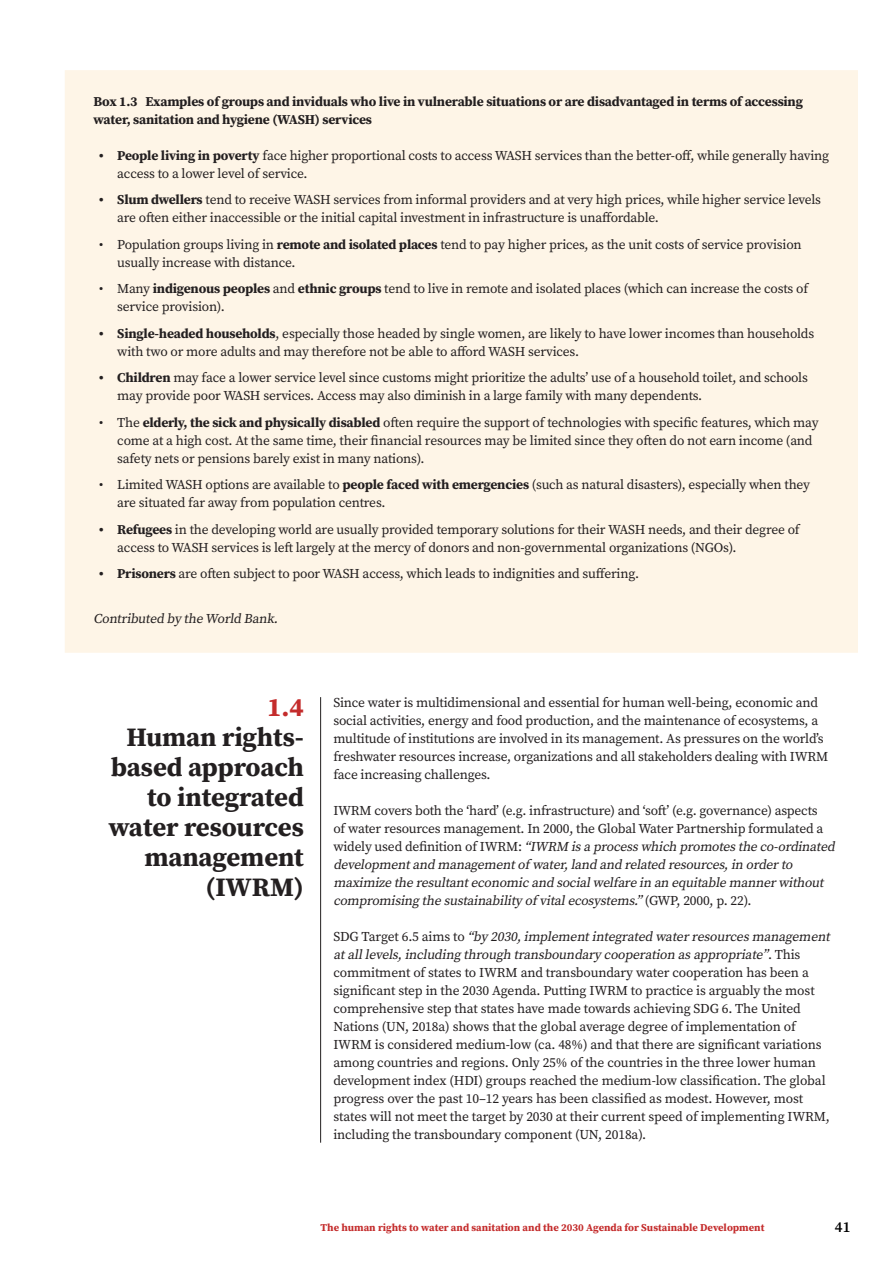
<style>
.page{position:relative;width:893px;height:1263px;background:#fff}
.page>*{position:absolute;margin:0;border:0;box-sizing:border-box;transform-origin:0 0}
.Sub_title{font:700 26.4px/30px "Source Serif Pro";letter-spacing:-.005em;color:#231f20;text-align:right}
.Sub_title-2{font:700 26.4px "Source Serif Pro";color:#c42c2c}
.t1{font:600 15px "Source Serif Pro";color:#000}
.Body_text{font:13.5px/18px "Source Serif Pro";letter-spacing:-.015em;color:#231f20}
.Body_text-2{font:italic 13.5px/18px "Source Serif Pro";color:#231f20}
.Box_body{font:700 13.5px/18px "Source Serif Pro";letter-spacing:-.015em;color:#231f20}
.Box_body-2{font:13.5px "Source Serif Pro";color:#231f20}
.t2{font:700 10.5px "Source Serif Pro";color:#c42c2c}
.s1{font-weight:700}
.s2{font-style:normal}
.s3{font-style:italic}
</style>
<div class="page">
<hr style="left:320px;top:697px;width:1px;height:446px;background:#231f20">
<div style="left:65px;top:70px;width:793px;height:583px;background:#fef5e7"></div>
<p class="Box_body" style="left:94px;top:92px;width:711px">Box 1.3 Examples of groups and inviduals who live in vulnerable situations or are disadvantaged in terms of accessing water, sanitation and hygiene (WASH) services</p>
<p class="Body_text" style="left:117px;top:146px;width:713px;text-indent:-18px"><span class="s1">• People living in poverty</span> face higher proportional costs to access WASH services than the better-off, while generally having access to a lower level of service.</p>
<p class="Body_text" style="left:117px;top:191px;width:705px;text-indent:-18px"><span class="s1">• Slum dwellers</span> tend to receive WASH services from informal providers and at very high prices, while higher service levels are often either inaccessible or the initial capital investment in infrastructure is unaffordable.</p>
<p class="Body_text" style="left:117px;top:235px;width:686px;text-indent:-18px">• Population groups living in <span class="s1">remote and isolated places</span> tend to pay higher prices, as the unit costs of service provision usually increase with distance.</p>
<p class="Body_text" style="left:117px;top:280px;width:692px;text-indent:-18px">• Many <span class="s1">indigenous peoples</span> and <span class="s1">ethnic groups</span> tend to live in remote and isolated places (which can increase the costs of service provision).</p>
<p class="Body_text" style="left:117px;top:324px;width:698px;text-indent:-18px"><span class="s1">• Single-headed households</span>, especially those headed by single women, are likely to have lower incomes than households with two or more adults and may therefore not be able to afford WASH services.</p>
<p class="Body_text" style="left:117px;top:369px;width:692px;text-indent:-18px"><span class="s1">• Children</span> may face a lower service level since customs might prioritize the adults’ use of a household toilet, and schools may provide poor WASH services. Access may also diminish in a large family with many dependents.</p>
<p class="Body_text" style="left:117px;top:413px;width:703px;text-indent:-18px">• The <span class="s1">elderly, the sick and physically disabled</span> often require the support of technologies with specific features, which may come at a high cost. At the same time, their financial resources may be limited since they often do not earn income (and safety nets or pensions barely exist in many nations).</p>
<p class="Body_text" style="left:117px;top:476px;width:694px;text-indent:-18px">• Limited WASH options are available to <span class="s1">people faced with emergencies</span> (such as natural disasters), especially when they are situated far away from population centres.</p>
<p class="Body_text" style="left:117px;top:520px;width:684px;text-indent:-18px"><span class="s1">• Refugees</span> in the developing world are usually provided temporary solutions for their WASH needs, and their degree of access to WASH services is left largely at the mercy of donors and non-governmental organizations (NGOs).</p>
<p class="Body_text" style="left:99px;top:565px;width:541px"><span class="s1">• Prisoners</span> are often subject to poor WASH access, which leads to indignities and suffering.</p>
<p class="Box_body-2" style="left:94px;top:609px;width:189px">Contributed by the World Bank.</p>
<p class="Sub_title-2" style="left:267px;top:689px;width:38px">1.4</p>
<p class="Sub_title" style="left:109px;top:721px;width:197px">Human rights&shy;based approach to integrated water resources management (IWRM)</p>
<p class="Body_text" style="left:333px;top:693px;width:496px">Since water is multidimensional and essential for human well-being, economic and social activities, energy and food production, and the maintenance of ecosystems, a multitude of institutions are involved in its management. As pressures on the world’s freshwater resources increase, organizations and all stakeholders dealing with IWRM face increasing challenges.</p>
<p class="Body_text-2" style="left:333px;top:801px;width:506px"><span class="s2">IWRM covers both the ‘hard’ (e.g. infrastructure) and ‘soft’ (e.g. governance) aspects<br>of water resources management. In 2000, the Global Water Partnership formulated a<br>w i d e ly u s e d d e fi n i t i o n o f I W R M :</span> “IWRM isa processwhich promotesthe co-ordinated developmentand managementof water,land and related resources,in orderto maximize the resultanteconomic and socialwelfare in an equitable mannerwithout compromising the sustainability of vitalecosystems.”<span class="s2">( GW P, 2 0 0 0 , p . 2 2 ) .</span></p>
<p class="Body_text" style="left:333px;top:927px;width:501px">S D G T a r g e t 6 . 5 a i m s t o <span class="s3">“by 2030,implementintegrated waterresourcesmanagement atalllevels,including through transboundary cooperation asappropriate”</span>. T h i s commitment of states to IWRM and transboundary water cooperation has been a significant step in the 2030 Agenda. Putting IWRM to practice is arguably the most comprehensive step that states have made towards achieving SDG 6. The United Nations (UN, 2018a) shows that the global average degree of implementation of IWRM is considered medium-low (ca. 48%) and that there are significant variations among countries and regions. Only 25% of the countries in the three lower human development index (HDI) groups reached the medium-low classification. The global progress over the past 10–12 years has been classified as modest. However, most states will not meet the target by 2030 at their current speed of implementing IWRM, including the transboundary component (UN, 2018a).</p>
<p class="t2" style="left:321px;top:1220px;width:445px">The human rights to water and sanitation and the 2030 Agenda for Sustainable Development</p>
<p class="t1" style="left:835px;top:1217px;width:17px">41</p>
</div>
